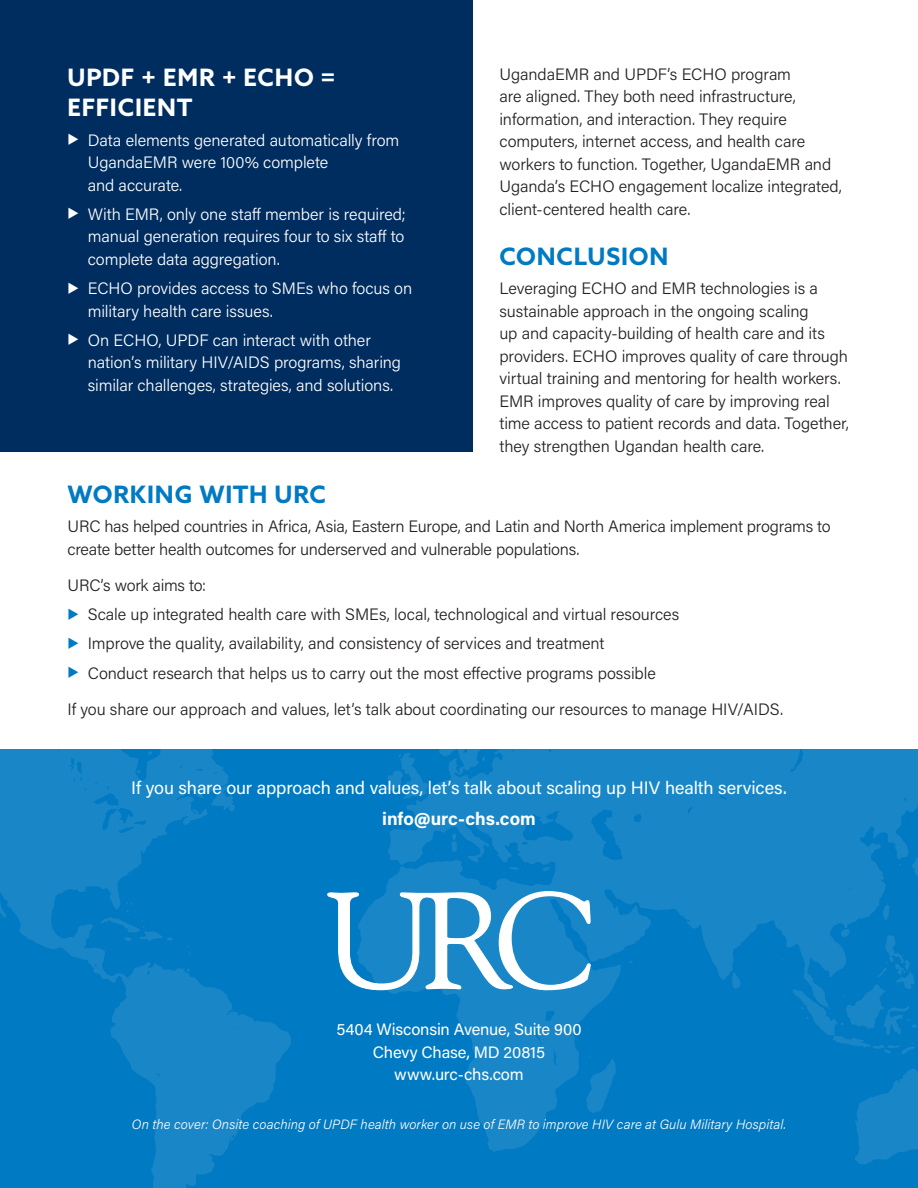
<style>
.page{position:relative;width:918px;height:1188px;background:#fff}
.page>*{position:absolute;margin:0;border:0;box-sizing:border-box;transform-origin:0 0}
.t1{font:700 24px "Azo Sans";letter-spacing:.035em;color:#007ac2}
.t2{font:700 24px/30px "Azo Sans";letter-spacing:.035em;color:#fff}
.t3{font:18px "Acumin Pro";letter-spacing:-.005em;color:#fff}
.t4{font:700 18px "Acumin Pro";letter-spacing:-.005em;color:#fff}
.t5{font:300 16.5px/22.5px "Acumin Pro";letter-spacing:-.005em;color:#231f20}
.t6{font:300 16.5px/22.5px "Acumin Pro";letter-spacing:-.005em;color:#fff}
.t7{font:16.5px/22.5px "Acumin Pro";letter-spacing:-.01em;color:#fff;text-align:center}
.t8{font:italic 300 13.5px "Acumin Pro";letter-spacing:.005em;color:#fff}
.s1{color:#007ac2}
</style>
<div class="page">
<div style="left:0;top:749px;width:918px;height:439px;background:#007ac2"></div>
<svg style="left:375px;top:749px;width:543px;height:403px;fill:#1987c7"></svg>
<svg style="left:0;top:749px;width:291px;height:439px"></svg>
<svg style="left:211px;top:785px;width:24px;height:26px"></svg>
<svg style="left:732px;top:973px;width:9px;height:16px"></svg>
<svg style="left:883px;top:905px;width:7px;height:16px"></svg>
<svg style="left:195px;top:793px;width:9px;height:5px"></svg>
<svg style="left:542px;top:867px;width:8px;height:4px"></svg>
<svg style="left:510px;top:867px;width:9px;height:3px"></svg>
<svg style="left:192px;top:809px;width:7px;height:6px"></svg>
<svg style="left:148px;top:751px;width:4px;height:4px"></svg>
<svg style="left:137px;top:770px;width:4px;height:3px"></svg>
<svg style="left:230px;top:1137px;width:5px;height:5px"></svg>
<svg style="left:909px;top:817px;width:9px;height:59px"></svg>
<svg style="left:497px;top:854px;width:3px;height:4px"></svg>
<svg style="left:451px;top:833px;width:10px;height:20px"></svg>
<svg style="left:187px;top:946px;width:9px;height:26px"></svg>
<svg style="left:386px;top:750px;width:43px;height:49px"></svg>
<svg style="left:100px;top:902px;width:73px;height:39px"></svg>
<svg style="left:428px;top:847px;width:9px;height:6px"></svg>
<svg style="left:781px;top:929px;width:137px;height:235px"></svg>
<svg style="left:586px;top:1056px;width:30px;height:57px"></svg>
<svg style="left:482px;top:756px;width:4px;height:6px"></svg>
<svg style="left:495px;top:749px;width:3px;height:7px"></svg>
<div style="left:0;top:0;width:472px;height:452px;background:#002d5f"></div>
<svg style="left:327px;top:891px;width:264px;height:99px;background:#54a5d5"></svg>
<h1 class="t2" style="left:68px;top:62px;width:269px">UPDF + EMR + ECHO =<br>EFFICIENT</h1>
<p class="t6" style="left:88px;top:128px;width:313px;text-indent:-20px">◆ Data elements generated automatically from<br>UgandaEMR were 100% complete<br>and accurate.</p>
<p class="t6" style="left:88px;top:202px;width:320px;text-align:justify;text-indent:-20px">◆ With EMR, only one staff member is required; manual generation requires four to six staff to complete data aggregation.</p>
<p class="t6" style="left:88px;top:277px;width:326px;text-indent:-20px">◆ ECHO provides access to SMEs who focus on military health care issues.</p>
<p class="t6" style="left:88px;top:328px;width:315px;text-indent:-20px">◆ On ECHO, UPDF can interact with other nation’s military HIV/AIDS programs, sharing similar challenges, strategies, and solutions.</p>
<p class="t5" style="left:500px;top:62px;width:344px">UgandaEMR and UPDF’s ECHO program<br>are aligned. They both need infrastructure, information, and interaction. They require computers, internet access, and health care workers to function. Together, UgandaEMR and Uganda’s ECHO engagement localize integrated, client-centered health care.</p>
<h1 class="t1" style="left:500px;top:240px;width:170px">CONCLUSION</h1>
<p class="t5" style="left:500px;top:276px;width:351px">Leveraging ECHO and EMR technologies is a sustainable approach in the ongoing scaling<br>up and capacity-building of health care and its providers. ECHO improves quality of care through virtual training and mentoring for health workers.<br>EMR improves quality of care by improving real time access to patient records and data. Together, they strengthen Ugandan health care.</p>
<h1 class="t1" style="left:68px;top:479px;width:260px">WORKING WITH URC</h1>
<p class="t5" style="left:68px;top:515px;width:765px">URC has helped countries in Africa, Asia, Eastern Europe, and Latin and North America implement programs to create better health outcomes for underserved and vulnerable populations.</p>
<p class="t5" style="left:68px;top:573px;width:140px">URC’s work aims to:</p>
<p class="t5" style="left:68px;top:602px;width:613px"><span class="s1">◆</span> Scale up integrated health care with SMEs, local, technological and virtual resources</p>
<p class="t5" style="left:68px;top:632px;width:539px"><span class="s1">◆</span> Improve the quality, availability, and consistency of services and treatment</p>
<p class="t5" style="left:68px;top:654px;width:717px;line-height:36px"><span class="s1">◆</span> Conduct research that helps us to carry out the most effective programs possible<br>If you share our approach and values, let’s talk about coordinating our resources to manage HIV/AIDS.</p>
<p class="t3" style="left:131px;top:775px;width:657px">If you share our approach and values, let’s talk about scaling up HIV health services.</p>
<p class="t4" style="left:382px;top:806px;width:155px">info@urc-chs.com</p>
<p class="t7" style="left:336px;top:1017px;width:247px">5404 Wisconsin Avenue, Suite 900<br>Chevy Chase, MD 20815 www.urc-chs.com</p>
<p class="t8" style="left:132px;top:1115px;width:656px">On the cover: Onsite coaching of UPDF health worker on use of EMR to improve HIV care at Gulu Military Hospital.</p>
</div>
